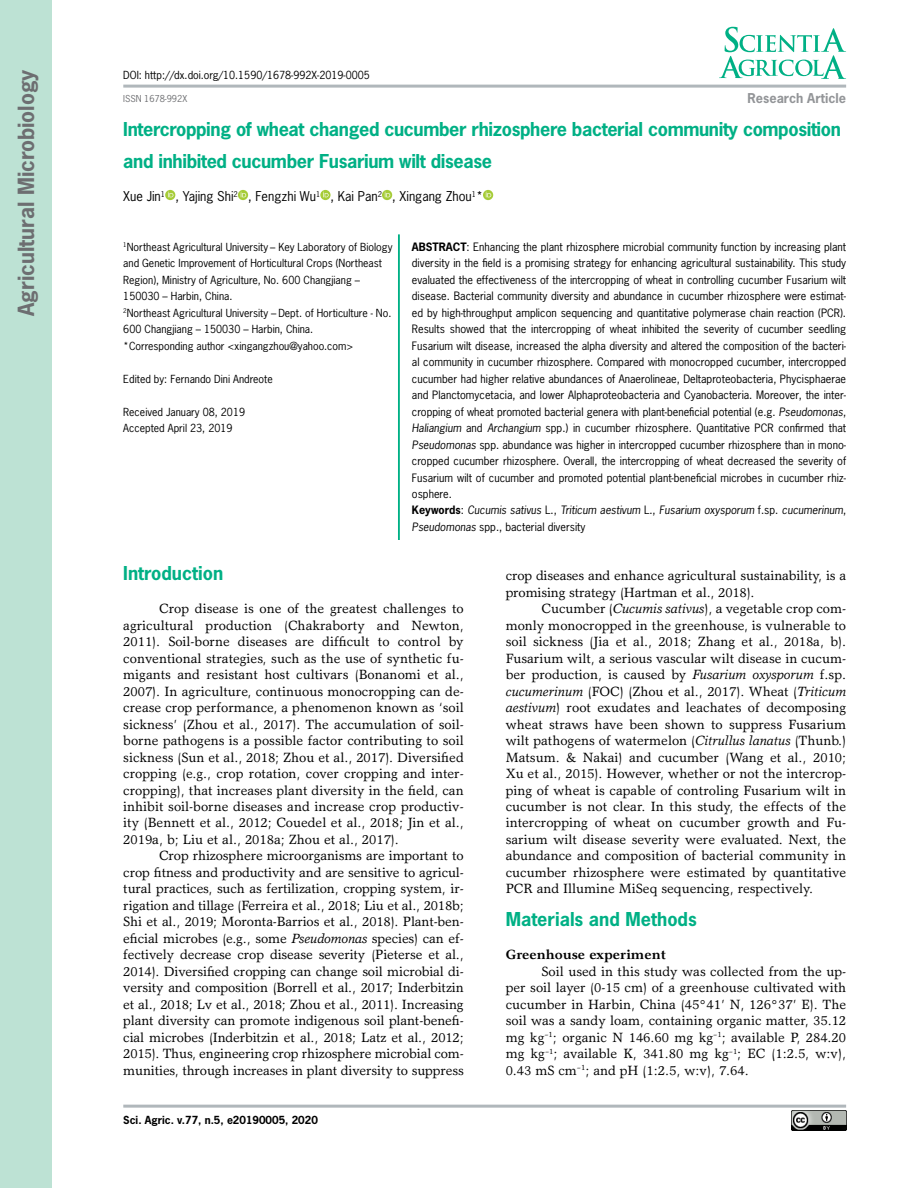
<style>
.page{position:relative;width:918px;height:1188px;background:#fff}
.page>*{position:absolute;margin:0;border:0;box-sizing:border-box;transform-origin:0 0}
.t1{font:700 21px "News Gothic";color:#6d6e71}
.t2{font:700 18px "News Gothic";letter-spacing:-.02em;color:#00b085}
.t3{font:700 18px "News Gothic";color:#00b085}
.t4{font:13.5px/16.5px "Garth Graphic";letter-spacing:-.01em;color:#000;text-align:justify}
.t5{font:700 13.5px "Garth Graphic";color:#000}
.t6{font:12.75px "News Gothic";color:#000}
.t7{font:700 12.75px "News Gothic";color:#939598}
.t8{font:10.8px/16.5px "News Gothic";color:#000}
.t9{font:10.5px/16.5px "News Gothic";color:#000}
.t10{font:700 10.5px "News Gothic";color:#000}
.t11{font:9px "News Gothic";color:#6d6e71}
.s1{font-weight:700}
.s2{font-style:italic}
</style>
<div class="page">
<svg style="left:719px;top:27px;width:127px;height:52px"></svg>
<div style="left:0;top:0;width:51px;height:1188px;background:#bde2d4"></div>
<hr style="left:123px;top:85px;width:723px;height:3px;background:#b0b7bb">
<hr style="left:123px;top:1105px;width:723px;height:3px;background:#b0b7bb">
<img style="left:791px;top:1111px;width:55px;height:19px">
<svg style="left:165px;top:190px;width:10px;height:10px"></svg>
<svg style="left:168px;top:192px;width:5px;height:5px"></svg>
<svg style="left:238px;top:190px;width:10px;height:10px"></svg>
<svg style="left:241px;top:192px;width:5px;height:5px"></svg>
<svg style="left:320px;top:190px;width:11px;height:10px"></svg>
<svg style="left:323px;top:192px;width:6px;height:5px"></svg>
<svg style="left:382px;top:190px;width:10px;height:10px"></svg>
<svg style="left:385px;top:192px;width:5px;height:5px"></svg>
<svg style="left:483px;top:190px;width:10px;height:10px"></svg>
<svg style="left:486px;top:192px;width:5px;height:5px"></svg>
<hr style="left:398px;top:234px;width:2px;height:306px;background:#00b085">
<h1 class="t1" style="left:12px;top:316px;width:248px;rotate:-90deg">Agricultural Microbiology</h1>
<p class="t9" style="left:123px;top:66px;width:248px">DOI: http://dx.doi.org/10.1590/1678-992X-2019-0005</p>
<p class="t11" style="left:123px;top:93px;width:65px">ISSN 1678-992X</p>
<p class="t7" style="left:748px;top:89px;width:100px">Research Article</p>
<h2 class="t2" style="left:123px;top:117px;width:719px">Intercropping of wheat changed cucumber rhizosphere bacterial community composition</h2>
<h2 class="t2" style="left:123px;top:150px;width:370px">and inhibited cucumber Fusarium wilt disease</h2>
<p class="t6" style="left:123px;top:188px;width:361px">Xue Jin<sup>1</sup> , Yajing Shi<sup>2</sup> , Fengzhi Wu<sup>1</sup> , Kai Pan<sup>2</sup> , Xingang Zhou<sup>1</sup>*</p>
<p class="t9" style="left:123px;top:239px;width:271px"><sup>1</sup>Northeast Agricultural University – Key Laboratory of Biology and Genetic Improvement of Horticultural Crops (Northeast Region), Ministry of Agriculture, No. 600 Changjiang – 150030 – Harbin, China.<br><sup>2</sup>Northeast Agricultural University – Dept. of Horticulture - No.<br>600 Changjiang – 150030 – Harbin, China.<br>*Corresponding author &lt;xingangzhou@yahoo.com&gt;</p>
<p class="t9" style="left:123px;top:370px;width:151px">Edited by: Fernando Dini Andreote</p>
<p class="t9" style="left:123px;top:403px;width:123px">Received January 08, 2019<br>Accepted April 23, 2019</p>
<p class="t8" style="left:412px;top:238px;width:436px"><span class="s1">ABSTRACT</span>: Enhancing the plant rhizosphere microbial community function by increasing plant diversity in the field is a promising strategy for enhancing agricultural sustainability. This study evaluated the effectiveness of the intercropping of wheat in controlling cucumber Fusarium wilt disease. Bacterial community diversity and abundance in cucumber rhizosphere were estimat&shy;ed by high-throughput amplicon sequencing and quantitative polymerase chain reaction (PCR).<br>Results showed that the intercropping of wheat inhibited the severity of cucumber seedling Fusarium wilt disease, increased the alpha diversity and altered the composition of the bacteri&shy;al community in cucumber rhizosphere. Compared with monocropped cucumber, intercropped cucumber had higher relative abundances of Anaerolineae, Deltaproteobacteria, Phycisphaerae and Planctomycetacia, and lower Alphaproteobacteria and Cyanobacteria. Moreover, the inter&shy;cropping of wheat promoted bacterial genera with plant-beneficial potential (e.g. <span class="s2">Pseudomonas</span>, <span class="s2">Haliangium</span> and <span class="s2">Archangium</span> spp.) in cucumber rhizosphere. Quantitative PCR confirmed that <span class="s2">Pseudomonas</span> spp. abundance was higher in intercropped cucumber rhizosphere than in mono&shy;cropped cucumber rhizosphere. Overall, the intercropping of wheat decreased the severity of Fusarium wilt of cucumber and promoted potential plant-beneficial microbes in cucumber rhiz&shy;osphere.<br><span class="s1">Keywords</span>: <span class="s2">Cucumis sativus</span> L., <span class="s2">Triticum aestivum</span> L., <span class="s2">Fusarium oxysporum</span> f.sp. <span class="s2">cucumerinum</span>, <span class="s2">Pseudomonas</span> spp., bacterial diversity</p>
<h2 class="t3" style="left:123px;top:562px;width:101px">Introduction</h2>
<p class="t4" style="left:123px;top:600px;width:342px;text-indent:36px">Crop disease is one of the greatest challenges to agricultural production (Chakraborty and Newton, 2011). Soil-borne diseases are difficult to control by conventional strategies, such as the use of synthetic fu&shy;migants and resistant host cultivars (Bonanomi et al., 2007). In agriculture, continuous monocropping can de&shy;crease crop performance, a phenomenon known as ‘soil sickness’ (Zhou et al., 2017). The accumulation of soil&shy;borne pathogens is a possible factor contributing to soil sickness (Sun et al., 2018; Zhou et al., 2017). Diversified cropping (e.g., crop rotation, cover cropping and inter&shy;cropping), that increases plant diversity in the field, can inhibit soil-borne diseases and increase crop productiv&shy;ity (Bennett et al., 2012; Couedel et al., 2018; Jin et al., 2019a, b; Liu et al., 2018a; Zhou et al., 2017).</p>
<p class="t4" style="left:123px;top:847px;width:342px;text-indent:36px">Crop rhizosphere microorganisms are important to crop fitness and productivity and are sensitive to agricul&shy;tural practices, such as fertilization, cropping system, ir&shy;rigation and tillage (Ferreira et al., 2018; Liu et al., 2018b; Shi et al., 2019; Moronta-Barrios et al., 2018). Plant-ben&shy;eficial microbes (e.g., some <span class="s2">Pseudomonas</span> species) can ef&shy;fectively decrease crop disease severity (Pieterse et al., 2014). Diversified cropping can change soil microbial di&shy;versity and composition (Borrell et al., 2017; Inderbitzin et al., 2018; Lv et al., 2018; Zhou et al., 2011). Increasing plant diversity can promote indigenous soil plant-benefi&shy;cial microbes (Inderbitzin et al., 2018; Latz et al., 2012; 2015). Thus, engineering crop rhizosphere microbial com&shy;munities, through increases in plant diversity to suppress</p>
<p class="t10" style="left:123px;top:1113px;width:196px">Sci. Agric. v.77, n.5, e20190005, 2020</p>
<p class="t4" style="left:506px;top:567px;width:342px">crop diseases and enhance agricultural sustainability, is a promising strategy (Hartman et al., 2018).</p>
<p class="t4" style="left:506px;top:600px;width:342px;text-indent:36px">Cucumber (<span class="s2">Cucumis sativus</span>), a vegetable crop com&shy;monly monocropped in the greenhouse, is vulnerable to soil sickness (Jia et al., 2018; Zhang et al., 2018a, b).<br>Fusarium wilt, a serious vascular wilt disease in cucum&shy;ber production, is caused by <span class="s2">Fusarium oxysporum</span> f.sp. <span class="s2">cucumerinum</span> (FOC) (Zhou et al., 2017). Wheat (<span class="s2">Triticum aestivum</span>) root exudates and leachates of decomposing wheat straws have been shown to suppress Fusarium wilt pathogens of watermelon (<span class="s2">Citrullus lanatus</span> (Thunb.)<br>Matsum. &amp; Nakai) and cucumber (Wang et al., 2010; Xu et al., 2015). However, whether or not the intercrop&shy;ping of wheat is capable of controling Fusarium wilt in cucumber is not clear. In this study, the effects of the intercropping of wheat on cucumber growth and Fu&shy;sarium wilt disease severity were evaluated. Next, the abundance and composition of bacterial community in cucumber rhizosphere were estimated by quantitative PCR and Illumine MiSeq sequencing, respectively.</p>
<h2 class="t3" style="left:506px;top:908px;width:193px">Materials and Methods</h2>
<p class="t5" style="left:506px;top:947px;width:162px">Greenhouse experiment</p>
<p class="t4" style="left:506px;top:963px;width:342px;text-indent:36px">Soil used in this study was collected from the up&shy;per soil layer (0-15 cm) of a greenhouse cultivated with cucumber in Harbin, China (45°41’ N, 126°37’ E). The soil was a sandy loam, containing organic matter, 35.12 mg kg<sup>–1</sup>; organic N 146.60 mg kg<sup>–1</sup>; available P, 284.20 mg kg<sup>–1</sup>; available K, 341.80 mg kg<sup>–1</sup>; EC (1:2.5, w:v), 0.43 mS cm<sup>–1</sup>; and pH (1:2.5, w:v), 7.64.</p>
</div>
